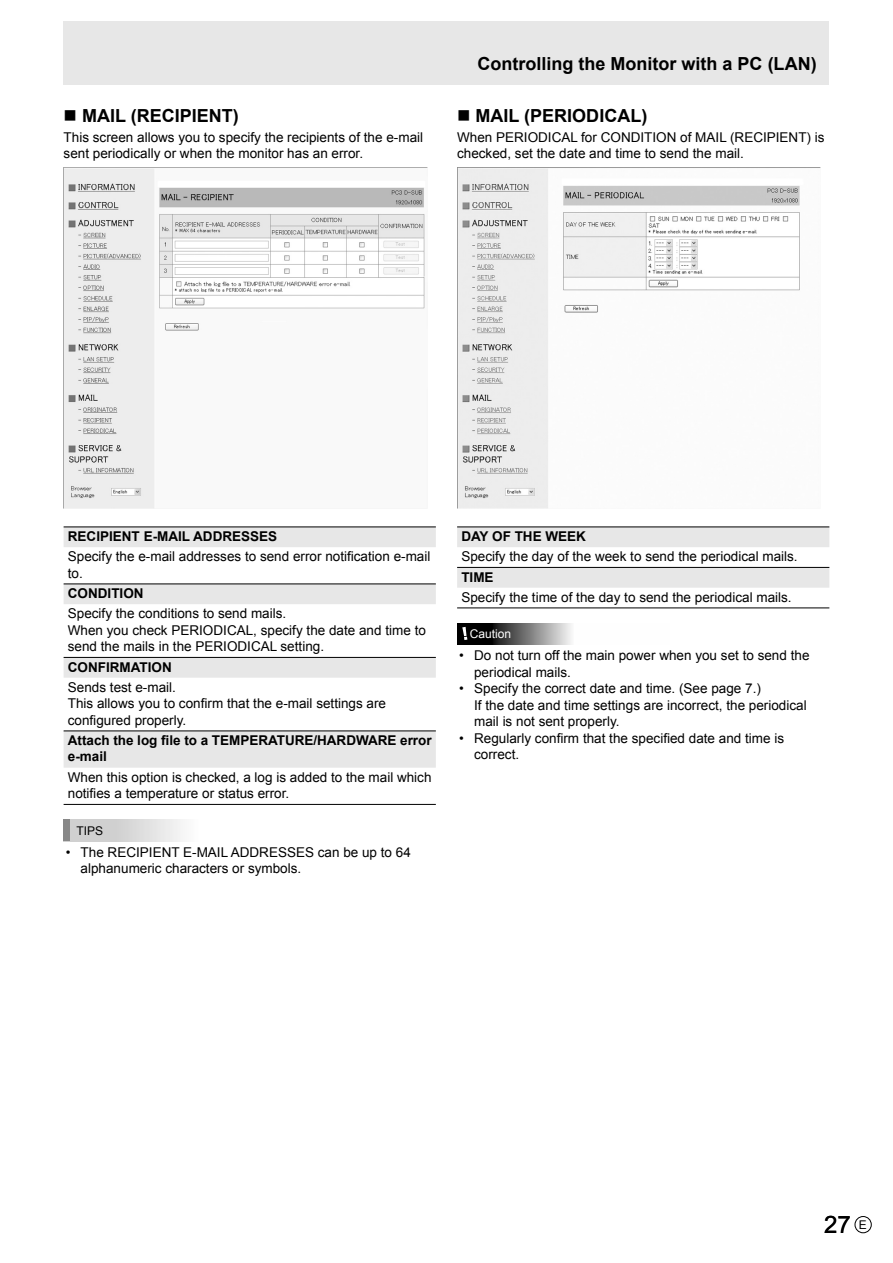
<style>
.page{position:relative;width:893px;height:1263px;background:#fff}
.page>*{position:absolute;margin:0;border:0;box-sizing:border-box;transform-origin:0 0}
.t1{font:24px "Arial";color:#000}
.t2{font:700 18px "Arial";color:#000}
.t3{font:13.5px/16.5px "Arial";color:#000}
.t4{font:700 13.5px/16.5px "Arial";color:#000}
.t5{font:12px "Arial";color:#fff}
.t6{font:12px "Arial";color:#000}
</style>
<div class="page">
<div style="left:854px;top:1216px;width:17px;height:17px;border:1px solid #000;border-radius:50%"></div>
<div style="left:64px;top:21px;width:765px;height:64px;background:#e7e7e7"></div>
<img style="left:64px;top:168px;width:361px;height:341px">
<svg style="left:64px;top:528px;width:372px;height:240px"></svg>
<hr style="left:64px;top:584px;width:372px;height:1px;background:#000">
<hr style="left:64px;top:657px;width:372px;height:1px;background:#000">
<hr style="left:64px;top:731px;width:372px;height:1px;background:#000">
<hr style="left:64px;top:804px;width:372px;height:1px;background:#000">
<hr style="left:64px;top:527px;width:372px;height:1px;background:#000">
<div style="left:64px;top:820px;width:212px;height:21px;background:linear-gradient(to right,#c8c8c8,#fff)"></div>
<div style="left:64px;top:820px;width:6px;height:21px;background:#888"></div>
<img style="left:457px;top:168px;width:343px;height:341px">
<svg style="left:457px;top:528px;width:372px;height:60px"></svg>
<hr style="left:457px;top:567px;width:372px;height:1px;background:#000">
<hr style="left:457px;top:608px;width:372px;height:1px;background:#000">
<hr style="left:457px;top:527px;width:372px;height:1px;background:#000">
<svg style="left:457px;top:623px;width:114px;height:22px;background:#5c5c5c"></svg>
<svg style="left:462px;top:627px;width:5px;height:13px"></svg>
<h2 class="t2" style="left:82px;top:106px;width:158px">MAIL (RECIPIENT)</h2>
<p class="t3" style="left:64px;top:129px;width:361px">This screen allows you to specify the recipients of the e-mail sent periodically or when the monitor has an error.</p>
<h2 class="t2" style="left:477px;top:54px;width:340px">Controlling the Monitor with a PC (LAN)</h2>
<h2 class="t2" style="left:475px;top:106px;width:173px">MAIL (PERIODICAL)</h2>
<p class="t3" style="left:457px;top:129px;width:369px">When PERIODICAL for CONDITION of MAIL (RECIPIENT) is checked, set the date and time to send the mail.</p>
<p class="t4" style="left:68px;top:528px;width:211px">RECIPIENT E-MAIL ADDRESSES</p>
<p class="t3" style="left:68px;top:548px;width:364px">Specify the e-mail addresses to send error notification e-mail to.</p>
<p class="t4" style="left:68px;top:585px;width:77px">CONDITION</p>
<p class="t3" style="left:68px;top:605px;width:359px">Specify the conditions to send mails.<br>When you check PERIODICAL, specify the date and time to send the mails in the PERIODICAL setting.</p>
<p class="t4" style="left:68px;top:659px;width:105px">CONFIRMATION</p>
<p class="t3" style="left:68px;top:679px;width:320px">Sends test e-mail.<br>This allows you to confirm that the e-mail settings are configured properly.</p>
<p class="t4" style="left:68px;top:732px;width:365px">Attach the log file to a TEMPERATURE/HARDWARE error e-mail</p>
<p class="t3" style="left:68px;top:769px;width:365px">When this option is checked, a log is added to the mail which notifies a temperature or status error.</p>
<p class="t6" style="left:76px;top:824px;width:28px">TIPS</p>
<p class="t3" style="left:81px;top:844px;width:332px;text-indent:-15px">• The RECIPIENT E-MAIL ADDRESSES can be up to 64 alphanumeric characters or symbols.</p>
<p class="t4" style="left:461px;top:528px;width:126px">DAY OF THE WEEK</p>
<p class="t3" style="left:461px;top:548px;width:338px">Specify the day of the week to send the periodical mails.</p>
<p class="t4" style="left:461px;top:569px;width:34px">TIME</p>
<p class="t3" style="left:461px;top:589px;width:332px">Specify the time of the day to send the periodical mails.</p>
<p class="t5" style="left:470px;top:627px;width:43px">Caution</p>
<p class="t3" style="left:474px;top:647px;width:337px;text-indent:-15px">• Do not turn off the main power when you set to send the periodical mails.</p>
<p class="t3" style="left:474px;top:680px;width:334px;text-indent:-15px">• Specify the correct date and time. (See page 7.)<br>If the date and time settings are incorrect, the periodical mail is not sent properly.</p>
<p class="t3" style="left:474px;top:730px;width:311px;text-indent:-15px">• Regularly confirm that the specified date and time is correct.</p>
<h1 class="t1" style="left:824px;top:1211px;width:44px">27 <sup>E</sup></h1>
</div>
